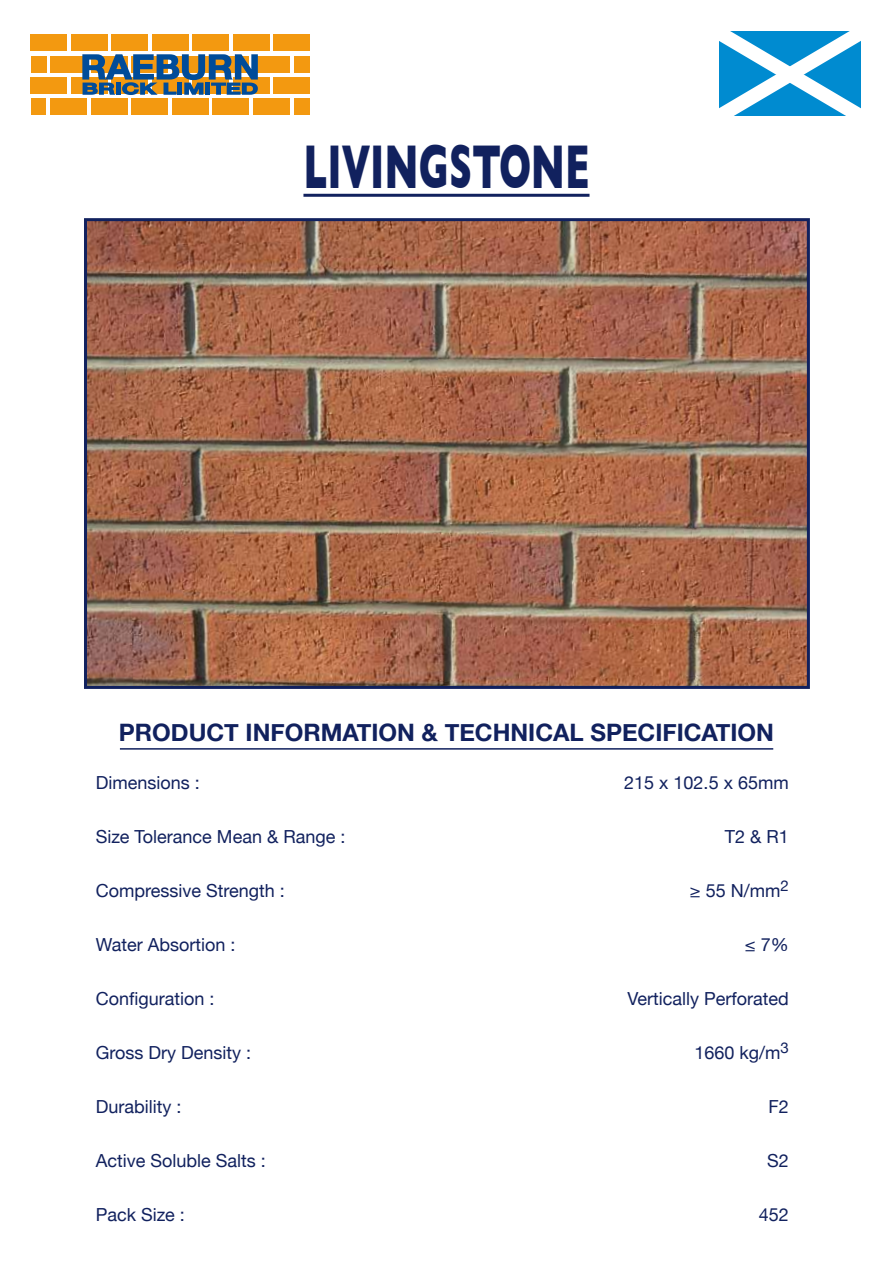
<style>
.page{position:relative;width:893px;height:1263px;background:#fff}
.page>*{position:absolute;margin:0;border:0;box-sizing:border-box;transform-origin:0 0}
.t1{font:700 63.15px "Gill Sans";color:#11215e;scale:.6 1}
.t2{font:700 24px "Helvetica Neue";color:#11215e}
.t3{font:18px "Helvetica Neue";color:#11215e}
</style>
<div class="page">
<svg style="left:719px;top:31px;width:142px;height:85px"></svg>
<hr style="left:303px;top:194px;width:286px;height:3px;background:#11215e">
<hr style="left:120px;top:748px;width:653px;height:2px;background:#11215e">
<div style="left:31px;top:34px;width:36px;height:17px;background:#f39910"></div>
<div style="left:71px;top:34px;width:36px;height:17px;background:#f39910"></div>
<div style="left:112px;top:34px;width:36px;height:17px;background:#f39910"></div>
<div style="left:152px;top:34px;width:36px;height:17px;background:#f39910"></div>
<div style="left:193px;top:34px;width:36px;height:17px;background:#f39910"></div>
<div style="left:233px;top:34px;width:36px;height:17px;background:#f39910"></div>
<div style="left:273px;top:34px;width:37px;height:17px;background:#f39910"></div>
<div style="left:51px;top:56px;width:36px;height:16px;background:#f39910"></div>
<div style="left:31px;top:56px;width:16px;height:16px;background:#f39910"></div>
<div style="left:253px;top:56px;width:36px;height:16px;background:#f39910"></div>
<div style="left:294px;top:56px;width:15px;height:16px;background:#f39910"></div>
<div style="left:31px;top:77px;width:36px;height:17px;background:#f39910"></div>
<div style="left:71px;top:77px;width:36px;height:17px;background:#f39910"></div>
<div style="left:233px;top:77px;width:36px;height:17px;background:#f39910"></div>
<div style="left:273px;top:77px;width:37px;height:17px;background:#f39910"></div>
<div style="left:51px;top:98px;width:36px;height:17px;background:#f39910"></div>
<div style="left:31px;top:98px;width:15px;height:17px;background:#f39910"></div>
<div style="left:91px;top:98px;width:36px;height:17px;background:#f39910"></div>
<div style="left:132px;top:98px;width:36px;height:17px;background:#f39910"></div>
<div style="left:172px;top:98px;width:36px;height:17px;background:#f39910"></div>
<div style="left:213px;top:98px;width:36px;height:17px;background:#f39910"></div>
<div style="left:253px;top:98px;width:36px;height:17px;background:#f39910"></div>
<div style="left:294px;top:98px;width:15px;height:17px;background:#f39910"></div>
<svg style="left:82px;top:54px;width:176px;height:41px;background:#647577"></svg>
<img style="left:88px;top:222px;width:718px;height:463px">
<div style="left:84px;top:218px;width:726px;height:471px;border:3px solid #11215e"></div>
<h1 class="t1" style="left:303px;top:130px;width:478px">LIVINGSTONE</h1>
<h2 class="t2" style="left:119px;top:717px;width:657px">PRODUCT INFORMATION &amp; TECHNICAL SPECIFICATION</h2>
<p class="t3" style="left:96px;top:772px;width:106px">Dimensions :</p>
<p class="t3" style="left:624px;top:772px;width:166px">215 x 102.5 x 65mm</p>
<p class="t3" style="left:96px;top:826px;width:251px">Size Tolerance Mean &amp; Range :</p>
<p class="t3" style="left:725px;top:826px;width:66px">T2 &amp; R1</p>
<p class="t3" style="left:96px;top:880px;width:191px">Compressive Strength :</p>
<p class="t3" style="left:690px;top:880px;width:100px">≥ 55 N/mm<sup>2</sup></p>
<p class="t3" style="left:96px;top:934px;width:141px">Water Absortion :</p>
<p class="t3" style="left:745px;top:934px;width:45px">≤ 7%</p>
<p class="t3" style="left:96px;top:988px;width:120px">Configuration :</p>
<p class="t3" style="left:627px;top:988px;width:163px">Vertically Perforated</p>
<p class="t3" style="left:96px;top:1042px;width:157px">Gross Dry Density :</p>
<p class="t3" style="left:694px;top:1042px;width:96px">1660 kg/m<sup>3</sup></p>
<p class="t3" style="left:96px;top:1096px;width:87px">Durability :</p>
<p class="t3" style="left:768px;top:1096px;width:22px">F2</p>
<p class="t3" style="left:96px;top:1150px;width:172px">Active Soluble Salts :</p>
<p class="t3" style="left:767px;top:1150px;width:23px">S2</p>
<p class="t3" style="left:96px;top:1204px;width:91px">Pack Size :</p>
<p class="t3" style="left:759px;top:1204px;width:32px">452</p>
</div>
